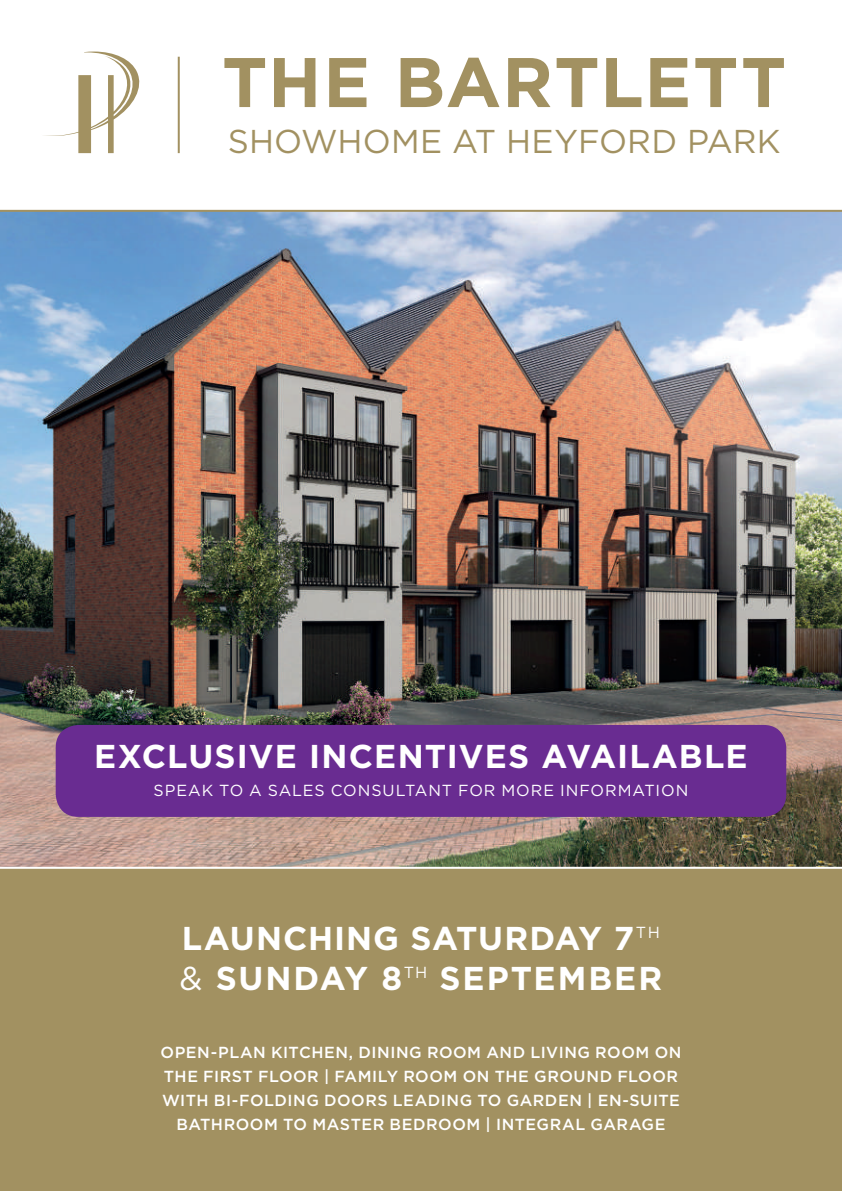
<style>
.page{position:relative;width:842px;height:1191px;background:#fff}
.page>*{position:absolute;margin:0;border:0;box-sizing:border-box;transform-origin:0 0}
.t1{font:700 70px "Gotham";letter-spacing:.015em;color:#a29161}
.t2{font:700 33px/40px "Gotham";letter-spacing:.03em;color:#fff}
.t3{font:33px "Gotham";letter-spacing:.005em;color:#a29161}
.t4{font:500 16px/24px "Gotham";letter-spacing:.03em;color:#fff;text-align:center}
.t5{font:16px "Gotham";letter-spacing:.055em;color:#fff}
.s1{font-weight:400}
</style>
<div class="page">
<svg style="left:44px;top:52px;width:96px;height:101px"></svg>
<hr style="left:178px;top:57px;width:2px;height:96px;background:#a29161">
<img style="left:0;top:210px;width:842px;height:656px">
<div style="left:0;top:866px;width:842px;height:325px;background:#a29161"></div>
<div style="left:57px;top:726px;width:728px;height:90px;background:#692c91;border-radius:22px"></div>
<div style="left:56px;top:725px;width:730px;height:92px;border:2px solid #692c91;border-radius:22px"></div>
<h1 class="t1" style="left:222px;top:36px;width:566px">THE BARTLETT</h1>
<h2 class="t3" style="left:228px;top:120px;width:554px">SHOWHOME AT HEYFORD PARK</h2>
<h2 class="t2" style="left:94px;top:736px;width:655px">EXCLUSIVE INCENTIVES AVAILABLE</h2>
<p class="t5" style="left:154px;top:780px;width:536px">SPEAK TO A SALES CONSULTANT FOR MORE INFORMATION</p>
<h2 class="t2" style="left:180px;top:918px;width:484px">LAUNCHING SATURDAY 7<sup>TH </sup><span class="s1">&amp;</span> SUNDAY 8<sup>TH</sup> SEPTEMBER</h2>
<p class="t4" style="left:160px;top:1040px;width:522px">OPEN-PLAN KITCHEN, DINING ROOM AND LIVING ROOM ON THE FIRST FLOOR | FAMILY ROOM ON THE GROUND FLOOR WITH BI-FOLDING DOORS LEADING TO GARDEN | EN-SUITE BATHROOM TO MASTER BEDROOM | INTEGRAL GARAGE</p>
</div>
